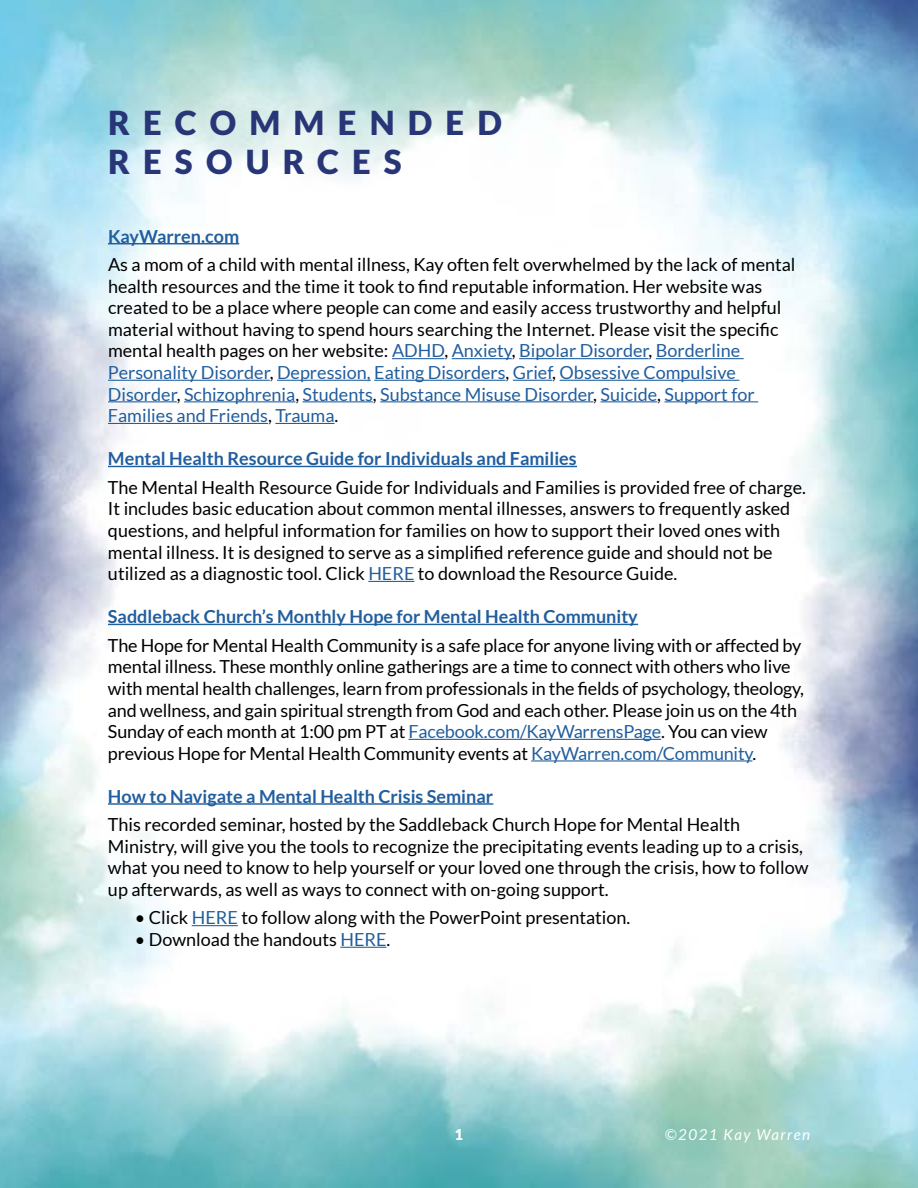
<style>
.page{position:relative;width:918px;height:1188px;background:#fff}
.page>*{position:absolute;margin:0;border:0;box-sizing:border-box;transform-origin:0 0}
.t1{font:900 33px/39.6px "Lato";letter-spacing:.4em;color:#283678}
.t2{font:18px/21.6px "Lato";color:#000101}
.t3{font:700 18px "Lato";color:#215e9e}
.t4{font:italic 15px "Lato";letter-spacing:.1em;color:#fff}
.t5{font:900 15px "Lato";color:#fff}
.s1{color:#215e9e}
</style>
<div class="page">
<img style="left:0;top:0;width:918px;height:1188px">
<hr style="left:108px;top:243px;width:131px;height:1px;background:#215e9e">
<hr style="left:392px;top:358px;width:52px;height:1px;background:#215e9e">
<hr style="left:452px;top:358px;width:60px;height:1px;background:#215e9e">
<hr style="left:519px;top:358px;width:130px;height:1px;background:#215e9e">
<hr style="left:656px;top:358px;width:88px;height:1px;background:#215e9e">
<hr style="left:108px;top:380px;width:162px;height:1px;background:#215e9e">
<hr style="left:277px;top:380px;width:94px;height:1px;background:#215e9e">
<hr style="left:374px;top:380px;width:132px;height:1px;background:#215e9e">
<hr style="left:513px;top:380px;width:39px;height:1px;background:#215e9e">
<hr style="left:560px;top:380px;width:179px;height:1px;background:#215e9e">
<hr style="left:108px;top:401px;width:69px;height:1px;background:#215e9e">
<hr style="left:184px;top:401px;width:111px;height:1px;background:#215e9e">
<hr style="left:303px;top:401px;width:70px;height:1px;background:#215e9e">
<hr style="left:380px;top:401px;width:213px;height:1px;background:#215e9e">
<hr style="left:601px;top:401px;width:56px;height:1px;background:#215e9e">
<hr style="left:665px;top:401px;width:93px;height:1px;background:#215e9e">
<hr style="left:108px;top:423px;width:160px;height:1px;background:#215e9e">
<hr style="left:275px;top:423px;width:60px;height:1px;background:#215e9e">
<hr style="left:108px;top:466px;width:469px;height:1px;background:#215e9e">
<hr style="left:368px;top:581px;width:46px;height:1px;background:#215e9e">
<hr style="left:108px;top:624px;width:530px;height:1px;background:#215e9e">
<hr style="left:409px;top:739px;width:252px;height:1px;background:#215e9e">
<hr style="left:531px;top:760px;width:221px;height:2px;background:#215e9e">
<hr style="left:108px;top:803px;width:385px;height:2px;background:#215e9e">
<hr style="left:192px;top:925px;width:46px;height:1px;background:#215e9e">
<hr style="left:340px;top:947px;width:47px;height:1px;background:#215e9e">
<h1 class="t1" style="left:108px;top:102px;width:395px">RECOMMENDED<br>RESOURCES</h1>
<p class="t3" style="left:108px;top:226px;width:133px">KayWarren.com</p>
<p class="t2" style="left:108px;top:254px;width:689px">As a mom of a child with mental illness, Kay often felt overwhelmed by the lack of mental health resources and the time it took to find reputable information. Her website was created to be a place where people can come and easily access trustworthy and helpful material without having to spend hours searching the Internet. Please visit the specific mental health pages on her website: <span class="s1">ADHD</span>, <span class="s1">Anxiety</span>, <span class="s1">Bipolar Disorder</span>, <span class="s1">Borderline Personality Disorder</span>, <span class="s1">Depression, Eating Disorders</span>, <span class="s1">Grief</span>, <span class="s1">Obsessive Compulsive Disorder</span>, <span class="s1">Schizophrenia</span>, <span class="s1">Students</span>, <span class="s1">Substance Misuse Disorder</span>, <span class="s1">Suicide</span>, <span class="s1">Support for Families and Friends</span>, <span class="s1">Trauma</span>.</p>
<p class="t3" style="left:108px;top:449px;width:470px">Mental Health Resource Guide for Individuals and Families</p>
<p class="t2" style="left:108px;top:476px;width:700px">The Mental Health Resource Guide for Individuals and Families is provided free of charge.<br>It includes basic education about common mental illnesses, answers to frequently asked questions, and helpful information for families on how to support their loved ones with mental illness. It is designed to serve as a simplified reference guide and should not be utilized as a diagnostic tool. Click <span class="s1">HERE</span> to download the Resource Guide.</p>
<p class="t3" style="left:108px;top:606px;width:531px">Saddleback Church’s Monthly Hope for Mental Health Community</p>
<p class="t2" style="left:108px;top:634px;width:697px">The Hope for Mental Health Community is a safe place for anyone living with or affected by mental illness. These monthly online gatherings are a time to connect with others who live with mental health challenges, learn from professionals in the fields of psychology, theology, and wellness, and gain spiritual strength from God and each other. Please join us on the 4th Sunday of each month at 1:00 pm PT at <span class="s1">Facebook.com/KayWarrensPage</span>. You can view previous Hope for Mental Health Community events at <span class="s1">KayWarren.com/Community</span>.</p>
<p class="t3" style="left:108px;top:786px;width:387px">How to Navigate a Mental Health Crisis Seminar</p>
<p class="t2" style="left:108px;top:814px;width:702px">This recorded seminar, hosted by the Saddleback Church Hope for Mental Health Ministry, will give you the tools to recognize the precipitating events leading up to a crisis, what you need to know to help yourself or your loved one through the crisis, how to follow up afterwards, as well as ways to connect with on-going support.</p>
<p class="t2" style="left:135px;top:907px;width:497px">• Click <span class="s1">HERE</span> to follow along with the PowerPoint presentation.</p>
<p class="t2" style="left:135px;top:929px;width:257px">• Download the handouts <span class="s1">HERE</span>.</p>
<p class="t5" style="left:455px;top:1126px;width:10px">1</p>
<p class="t4" style="left:665px;top:1126px;width:147px">©2021 Kay Warren</p>
</div>
